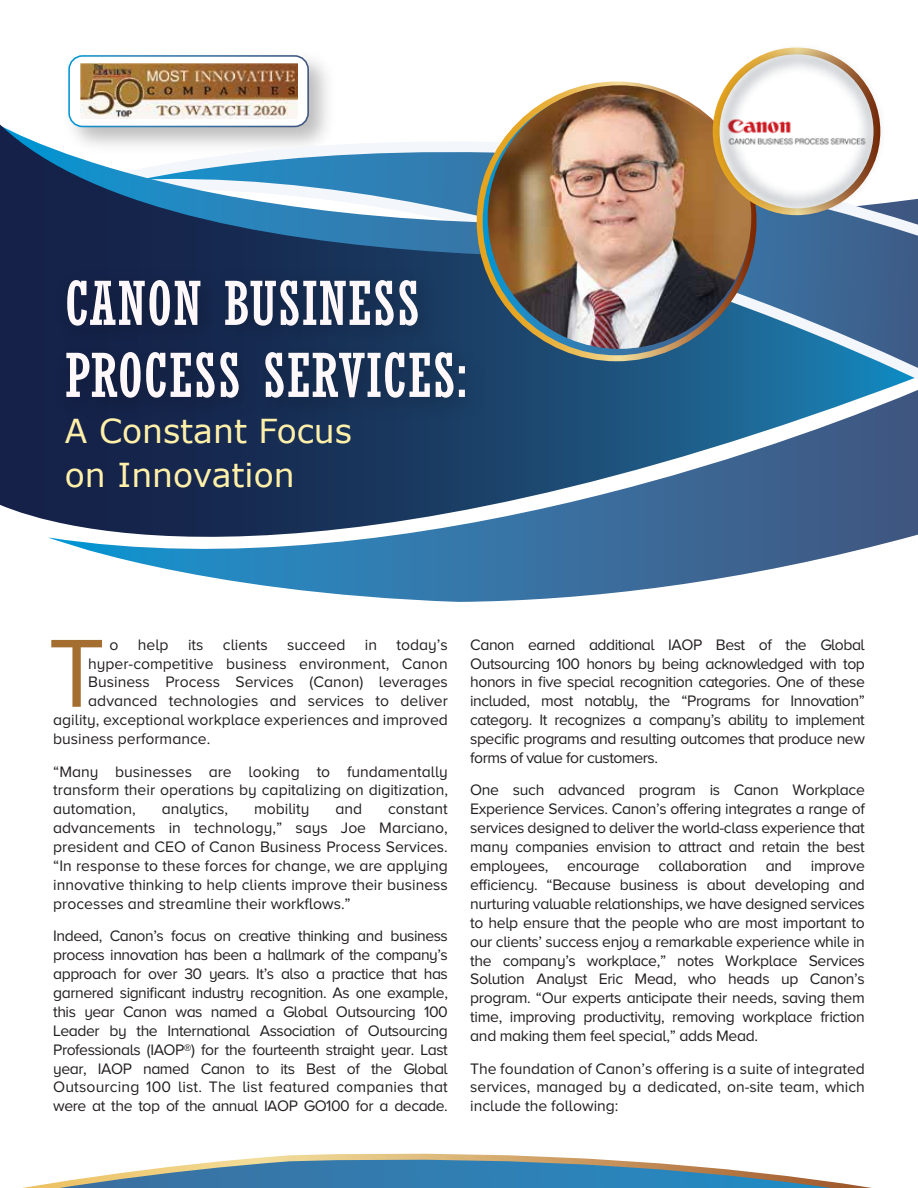
<style>
.page{position:relative;width:918px;height:1188px;background:#fff}
.page>*{position:absolute;margin:0;border:0;box-sizing:border-box;transform-origin:0 0}
.t1{font:condensed 60px/72px "Rockwell";letter-spacing:.015em;color:#fef8fb}
.t2{font:33px/43.5px "Verdana";color:#fff0a9}
.t3{font:15.75px/18.9px "Proxima Nova A";color:#231f20;text-align:justify}
</style>
<div class="page">
<img style="left:70px;top:58px;width:257px;height:67px">
<div style="left:69px;top:56px;width:239px;height:70px;background:#fff;border-radius:14px"></div>
<div style="left:68px;top:55px;width:241px;height:72px;border:2px solid #fff;border-radius:14px"></div>
<svg style="left:22px;top:1153px;width:850px;height:35px"></svg>
<svg style="left:1px;top:125px;width:518px;height:395px"></svg>
<svg style="left:483px;top:136px;width:435px;height:254px;background:#3c7096"></svg>
<svg style="left:48px;top:390px;width:870px;height:212px"></svg>
<svg style="left:480px;top:84px;width:274px;height:274px;background:#718b80"></svg>
<img style="left:488px;top:85px;width:263px;height:264px;border-radius:132px">
<img style="left:43px;top:252px;width:465px;height:205px">
<hr style="left:0;top:0;width:918px;height:1px;background:#606161">
<hr style="left:0;top:0;width:1px;height:1188px;background:#606161">
<img style="left:669px;top:47px;width:249px;height:214px">
<svg style="left:51px;top:640px;width:51px;height:67px"></svg>
<img style="left:80px;top:63px;width:217px;height:56px">
<h1 class="t1" style="left:65px;top:268px;width:403px">CANON BUSINESS<br>PROCESS SERVICES:</h1>
<h2 class="t2" style="left:65px;top:409px;width:289px">A Constant Focus on Innovation</h2>
<p class="t3" style="left:110px;top:635px;width:340px">o help its clients succeed in today’s</p>
<p class="t3" style="left:88px;top:654px;width:361px">hyper-competitive business environment, Canon</p>
<p class="t3" style="left:88px;top:673px;width:361px">Business Process Services (Canon) leverages</p>
<p class="t3" style="left:88px;top:691px;width:361px">advanced technologies and services to deliver</p>
<p class="t3" style="left:53px;top:710px;width:396px">agility, exceptional workplace experiences and improved</p>
<p class="t3" style="left:53px;top:729px;width:159px">business performance.</p>
<p class="t3" style="left:53px;top:762px;width:396px">“Many businesses are looking to fundamentally transform their operations by capitalizing on digitization, automation,</p>
<p class="t3" style="left:162px;top:799px;width:68px">analytics,</p>
<p class="t3" style="left:254px;top:799px;width:57px">mobility</p>
<p class="t3" style="left:335px;top:799px;width:28px">and</p>
<p class="t3" style="left:53px;top:799px;width:396px;text-indent:335px">constant advancements in technology,” says Joe Marciano, president and CEO of Canon Business Process Services. “In response to these forces for change, we are applying innovative thinking to help clients improve their business processes and streamline their workflows.”</p>
<p class="t3" style="left:53px;top:926px;width:396px">Indeed, Canon’s focus on creative thinking and business process innovation has been a hallmark of the company’s approach for over 30 years. It’s also a practice that has garnered significant industry recognition. As one example, this year Canon was named a Global Outsourcing 100<br>Leader by the International Association of Outsourcing Professionals (IAOP®) for the fourteenth straight year. Last year, IAOP named Canon to its Best of the Global Outsourcing 100 list. The list featured companies that were at the top of the annual IAOP GO100 for a decade.</p>
<p class="t3" style="left:470px;top:635px;width:396px">Canon earned additional IAOP Best of the Global Outsourcing 100 honors by being acknowledged with top honors in five special recognition categories. One of these included, most notably, the “Programs for Innovation” category. It recognizes a company’s ability to implement specific programs and resulting outcomes that produce new forms of value for customers.</p>
<p class="t3" style="left:470px;top:781px;width:396px">One such advanced program is Canon Workplace Experience Services. Canon’s offering integrates a range of services designed to deliver the world-class experience that many companies envision to attract and retain the best employees, encourage collaboration and improve efficiency. “Because business is about developing and nurturing valuable relationships, we have designed services to help ensure that the people who are most important to our clients’ success enjoy a remarkable experience while in the company’s workplace,” notes Workplace Services Solution Analyst Eric Mead, who heads up Canon’s program. “Our experts anticipate their needs, saving them time, improving productivity, removing workplace friction and making them feel special,” adds Mead.</p>
<p class="t3" style="left:470px;top:1059px;width:396px">The foundation of Canon’s offering is a suite of integrated services, managed by a dedicated, on-site team, which include the following:</p>
</div>
